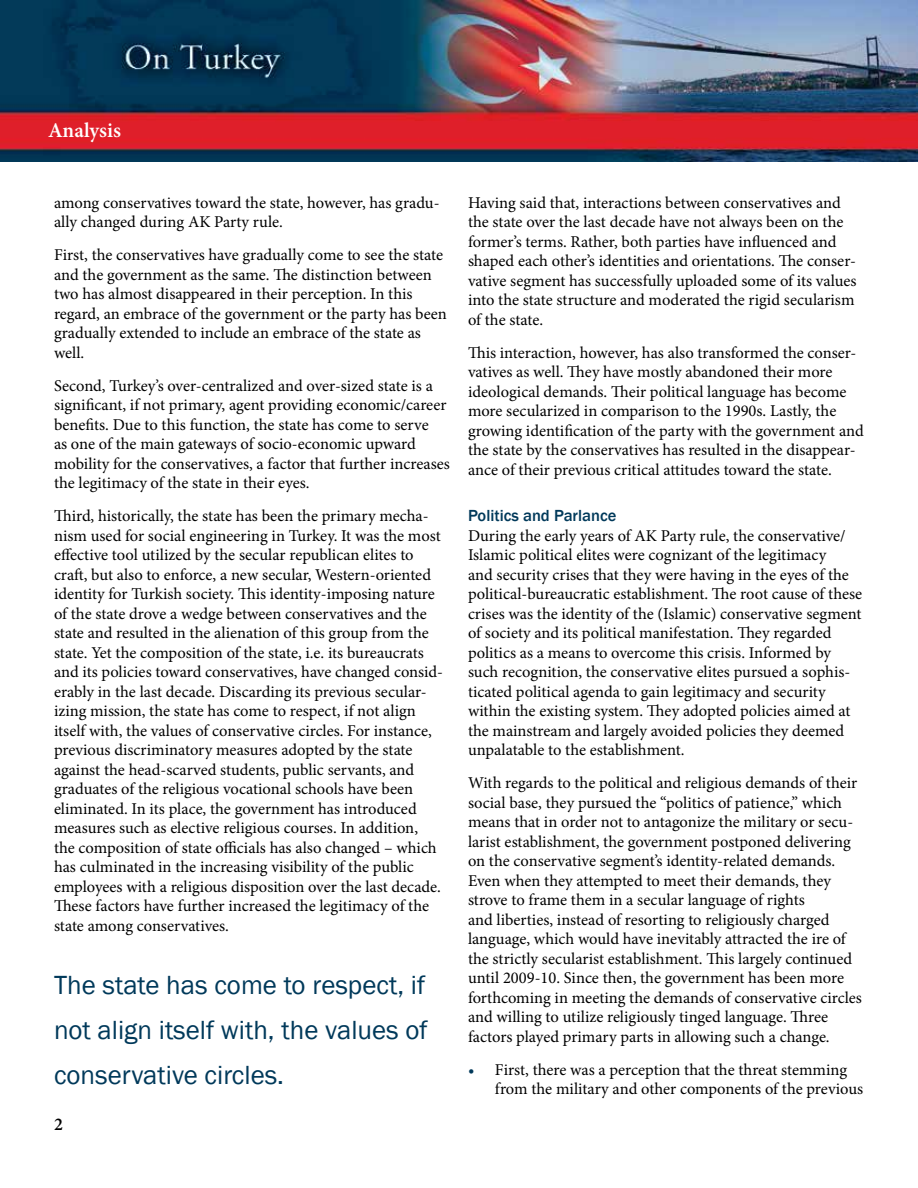
<style>
.page{position:relative;width:918px;height:1188px;background:#fff}
.page>*{position:absolute;margin:0;border:0;box-sizing:border-box;transform-origin:0 0}
.t1{font:27px/45px "Franklin Gothic";color:#00395a;text-align:justify}
.t2{font:600 21px "Minion Pro";color:#fff}
.t3{font:600 18px "Minion Pro";color:#000}
.t4{font:16.5px/19.5px "Minion Pro";color:#000}
.t5{font:500 16.5px "Franklin Gothic";color:#00395a}
.s1{color:#00395a}
</style>
<div class="page">
<img style="left:0;top:0;width:918px;height:162px">
<p class="t2" style="left:48px;top:116px;width:75px">Analysis</p>
<p class="t4" style="left:54px;top:193px;width:387px">among conservatives toward the state, however, has gradu&shy;ally changed during AK Party rule.</p>
<p class="t4" style="left:54px;top:245px;width:394px">First, the conservatives have gradually come to see the state and the government as the same. The distinction between two has almost disappeared in their perception. In this regard, an embrace of the government or the party has been gradually extended to include an embrace of the state as well.</p>
<p class="t4" style="left:54px;top:376px;width:397px">Second, Turkey’s over-centralized and over-sized state is a significant, if not primary, agent providing economic/career benefits. Due to this function, the state has come to serve<br>as one of the main gateways of socio-economic upward mobility for the conservatives, a factor that further increases the legitimacy of the state in their eyes.</p>
<p class="t4" style="left:54px;top:506px;width:391px">Third, historically, the state has been the primary mecha&shy;nism used for social engineering in Turkey. It was the most effective tool utilized by the secular republican elites to craft, but also to enforce, a new secular, Western-oriented identity for Turkish society. This identity-imposing nature of the state drove a wedge between conservatives and the state and resulted in the alienation of this group from the state. Yet the composition of the state, i.e. its bureaucrats and its policies toward conservatives, have changed consid&shy;erably in the last decade. Discarding its previous secular&shy;izing mission, the state has come to respect, if not align itself with, the values of conservative circles. For instance, previous discriminatory measures adopted by the state against the head-scarved students, public servants, and graduates of the religious vocational schools have been eliminated. In its place, the government has introduced measures such as elective religious courses. In addition,<br>the composition of state officials has also changed – which has culminated in the increasing visibility of the public employees with a religious disposition over the last decade.<br>These factors have further increased the legitimacy of the state among conservatives.</p>
<h1 class="t1" style="left:54px;top:963px;width:375px">The state has come to respect, if not align itself with, the values of conservative circles.</h1>
<p class="t3" style="left:54px;top:1111px;width:10px">2</p>
<p class="t4" style="left:468px;top:193px;width:390px">Having said that, interactions between conservatives and the state over the last decade have not always been on the former’s terms. Rather, both parties have influenced and shaped each other’s identities and orientations. The conser&shy;vative segment has successfully uploaded some of its values into the state structure and moderated the rigid secularism of the state.</p>
<p class="t4" style="left:468px;top:343px;width:397px">This interaction, however, has also transformed the conser&shy;vatives as well. They have mostly abandoned their more ideological demands. Their political language has become more secularized in comparison to the 1990s. Lastly, the growing identification of the party with the government and the state by the conservatives has resulted in the disappear&shy;ance of their previous critical attitudes toward the state.</p>
<p class="t5" style="left:468px;top:506px;width:150px">Politics and Parlance</p>
<p class="t4" style="left:468px;top:526px;width:396px">During the early years of AK Party rule, the conservative/ Islamic political elites were cognizant of the legitimacy<br>and security crises that they were having in the eyes of the political-bureaucratic establishment. The root cause of these crises was the identity of the (Islamic) conservative segment of society and its political manifestation. They regarded politics as a means to overcome this crisis. Informed by such recognition, the conservative elites pursued a sophis&shy;ticated political agenda to gain legitimacy and security within the existing system. They adopted policies aimed at the mainstream and largely avoided policies they deemed unpalatable to the establishment.</p>
<p class="t4" style="left:468px;top:773px;width:396px">With regards to the political and religious demands of their social base, they pursued the “politics of patience,” which means that in order not to antagonize the military or secu&shy;larist establishment, the government postponed delivering on the conservative segment’s identity-related demands.<br>Even when they attempted to meet their demands, they strove to frame them in a secular language of rights<br>and liberties, instead of resorting to religiously charged language, which would have inevitably attracted the ire of the strictly secularist establishment. This largely continued until 2009-10. Since then, the government has been more forthcoming in meeting the demands of conservative circles and willing to utilize religiously tinged language. Three factors played primary parts in allowing such a change.</p>
<p class="t4" style="left:495px;top:1060px;width:370px;text-indent:-27px"><span class="s1">•</span> First, there was a perception that the threat stemming from the military and other components of the previous</p>
</div>
